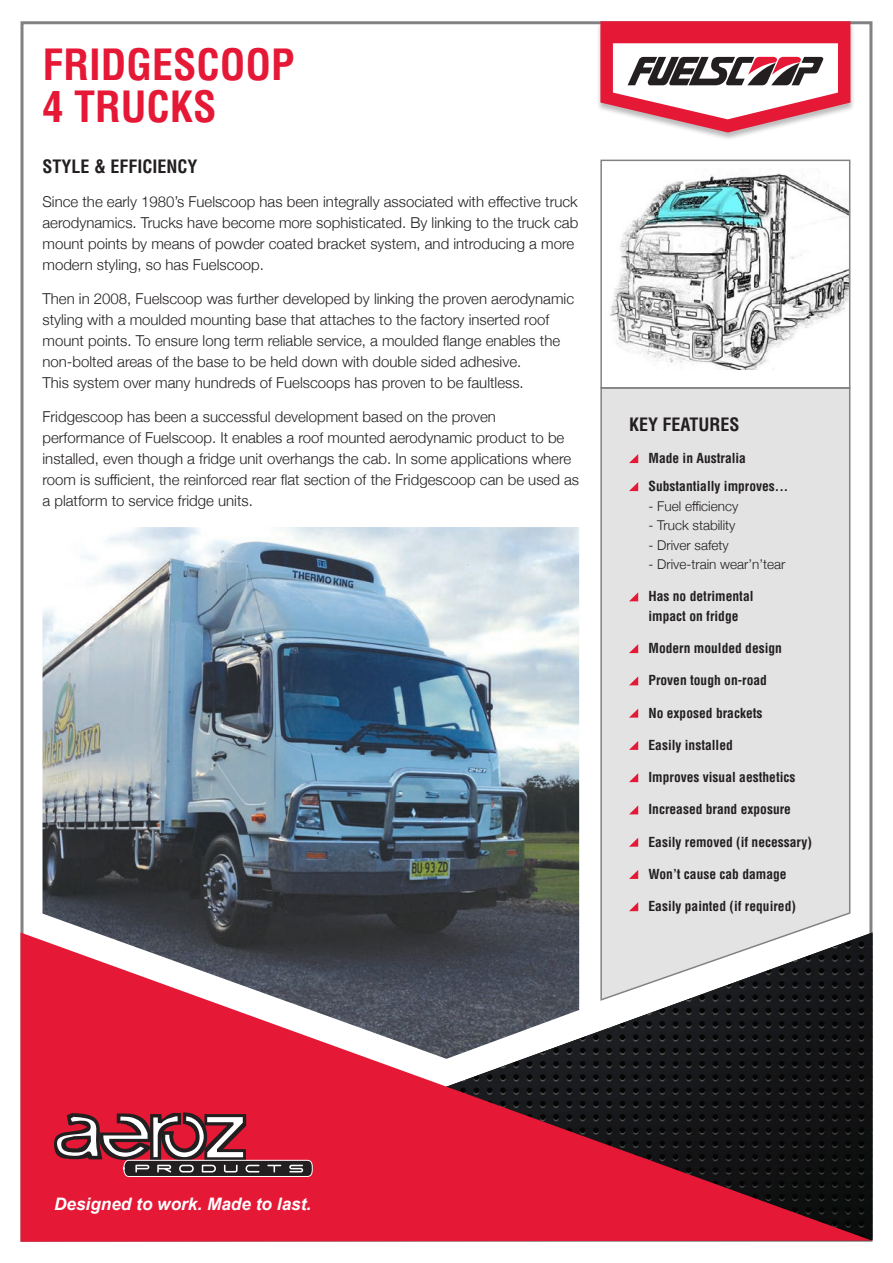
<style>
.page{position:relative;width:893px;height:1263px;background:#fff}
.page>*{position:absolute;margin:0;border:0;box-sizing:border-box;transform-origin:0 0}
.t1{font:700 condensed 42px/42px "Helvetica";color:#e51836}
.t2{font:700 condensed 18px "Helvetica";color:#231f20}
.t3{font:italic 700 17.25px "Arial";color:#fff}
.t4{font:300 15px/21px "Helvetica Neue";color:#231f20}
.t5{font:700 condensed 13.5px/19.5px "Helvetica";color:#231f20}
.t6{font:300 13.5px "Helvetica Neue";color:#231f20}
</style>
<div class="page">
<img style="left:43px;top:527px;width:536px;height:405px">
<div style="left:600px;top:386px;width:251px;height:546px;background:#e3e3e4"></div>
<svg style="left:629px;top:454px;width:9px;height:9px"></svg>
<svg style="left:629px;top:482px;width:9px;height:9px"></svg>
<svg style="left:629px;top:592px;width:9px;height:9px"></svg>
<svg style="left:629px;top:644px;width:9px;height:9px"></svg>
<svg style="left:629px;top:676px;width:9px;height:9px"></svg>
<svg style="left:629px;top:709px;width:9px;height:9px"></svg>
<svg style="left:629px;top:741px;width:9px;height:9px"></svg>
<svg style="left:629px;top:773px;width:9px;height:9px"></svg>
<svg style="left:629px;top:805px;width:9px;height:9px"></svg>
<svg style="left:629px;top:838px;width:9px;height:9px"></svg>
<svg style="left:629px;top:870px;width:9px;height:9px"></svg>
<svg style="left:629px;top:902px;width:9px;height:9px"></svg>
<img style="left:610px;top:173px;width:237px;height:196px">
<div style="left:600px;top:160px;width:250px;height:229px;border:2px solid #838283"></div>
<svg style="left:21px;top:932px;width:851px;height:310px;background:#973b4b"></svg>
<svg style="left:53px;top:1112px;width:260px;height:65px;background:#a04351"></svg>
<div style="left:596px;top:21px;width:259px;height:120px;background:#231f20;opacity:.3"></div>
<svg style="left:600px;top:21px;width:250px;height:112px"></svg>
<p class="t1" style="left:43px;top:43px;width:254px">FRIDGESCOOP<br>4 TRUCKS</p>
<p class="t2" style="left:43px;top:156px;width:157px">STYLE &amp; EFFICIENCY</p>
<p class="t4" style="left:43px;top:190px;width:537px">Since the early 1980’s Fuelscoop has been integrally associated with effective truck aerodynamics. Trucks have become more sophisticated. By linking to the truck cab mount points by means of powder coated bracket system, and introducing a more modern styling, so has Fuelscoop.</p>
<p class="t4" style="left:43px;top:287px;width:533px">Then in 2008, Fuelscoop was further developed by linking the proven aerodynamic styling with a moulded mounting base that attaches to the factory inserted roof mount points. To ensure long term reliable service, a moulded flange enables the non-bolted areas of the base to be held down with double sided adhesive.<br>This system over many hundreds of Fuelscoops has proven to be faultless.</p>
<p class="t4" style="left:43px;top:405px;width:538px">Fridgescoop has been a successful development based on the proven performance of Fuelscoop. It enables a roof mounted aerodynamic product to be installed, even though a fridge unit overhangs the cab. In some applications where room is sufficient, the reinforced rear flat section of the Fridgescoop can be used as a platform to service fridge units.</p>
<p class="t2" style="left:629px;top:413px;width:112px">KEY FEATURES</p>
<p class="t5" style="left:648px;top:448px;width:99px">Made in Australia</p>
<p class="t5" style="left:648px;top:476px;width:141px">Substantially improves...</p>
<p class="t6" style="left:648px;top:495px;width:91px">- Fuel efficiency</p>
<p class="t6" style="left:648px;top:514px;width:89px">- Truck stability</p>
<p class="t6" style="left:648px;top:534px;width:82px">- Driver safety</p>
<p class="t6" style="left:648px;top:553px;width:138px">- Drive-train wear’n’tear</p>
<p class="t5" style="left:648px;top:587px;width:107px">Has no detrimental impact on fridge</p>
<p class="t5" style="left:648px;top:638px;width:135px">Modern moulded design</p>
<p class="t5" style="left:648px;top:671px;width:120px">Proven tough on-road</p>
<p class="t5" style="left:648px;top:703px;width:115px">No exposed brackets</p>
<p class="t5" style="left:648px;top:735px;width:86px">Easily installed</p>
<p class="t5" style="left:648px;top:767px;width:148px">Improves visual aesthetics</p>
<p class="t5" style="left:648px;top:800px;width:144px">Increased brand exposure</p>
<p class="t5" style="left:648px;top:832px;width:165px">Easily removed (if necessary)</p>
<p class="t5" style="left:648px;top:864px;width:140px">Won’t cause cab damage</p>
<p class="t5" style="left:648px;top:896px;width:149px">Easily painted (if required)</p>
<p class="t3" style="left:54px;top:1192px;width:259px">Designed to work. Made to last.</p>
</div>
